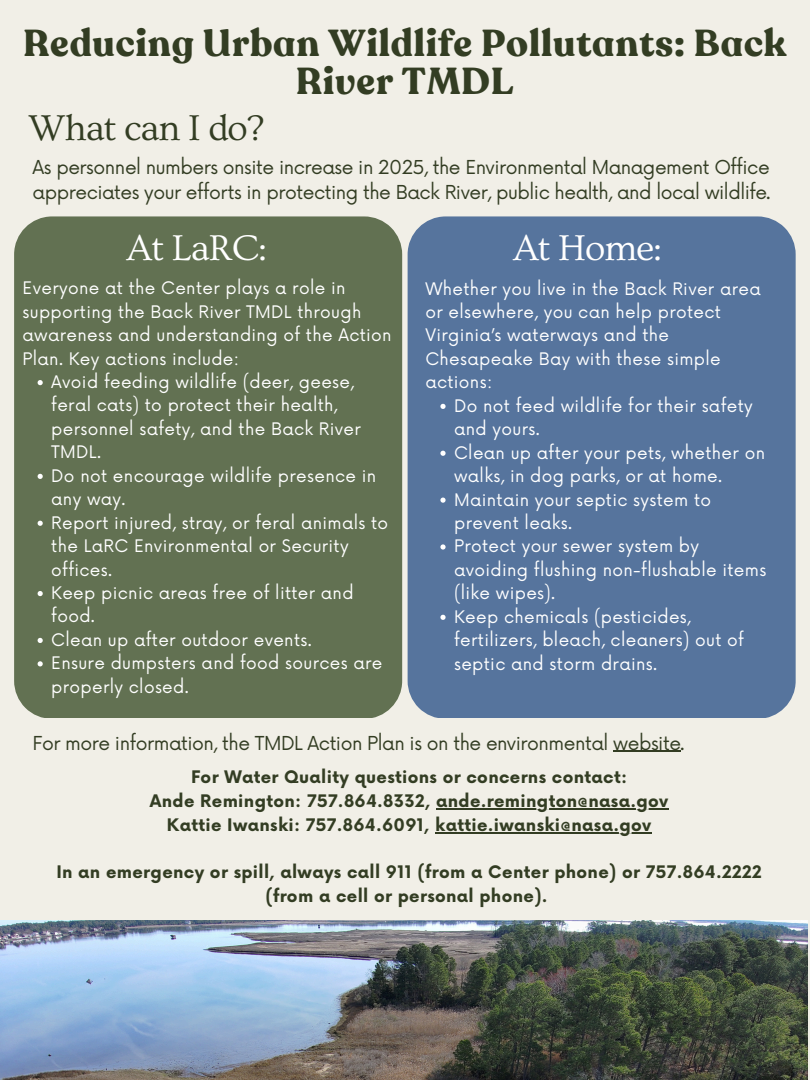
<style>
.page{position:relative;width:810px;height:1080px;background:#f1efe7}
.page>*{position:absolute;margin:0;border:0;box-sizing:border-box;transform-origin:0 0}
.t1{font:700 37.5px/37.5px "Recoleta Alt";letter-spacing:.02em;color:#333d23;text-align:center}
.t2{font:37.5px "Ovo";letter-spacing:-.025em;color:#fff}
.t3{font:37.5px "Ovo";letter-spacing:-.025em;color:#333d23}
.t4{font:18.75px/25.8px "Now";letter-spacing:-.025em;color:#333d23}
.t5{font:16.88px "Now";letter-spacing:.02em;color:#fff}
.t6{font:700 16.88px/23.9px "Now";letter-spacing:.02em;color:#333d23;text-align:center}
</style>
<div class="page">
<img style="left:0;top:921px;width:807px;height:159px">
<div style="left:14px;top:216px;width:388px;height:502px;background:#627152"></div>
<div style="left:408px;top:216px;width:388px;height:502px;background:#56749d"></div>
<svg style="left:38px;top:380px;width:5px;height:5px"></svg>
<svg style="left:38px;top:474px;width:5px;height:5px"></svg>
<svg style="left:38px;top:521px;width:5px;height:5px"></svg>
<svg style="left:38px;top:591px;width:5px;height:5px"></svg>
<svg style="left:38px;top:638px;width:5px;height:5px"></svg>
<svg style="left:38px;top:661px;width:5px;height:5px"></svg>
<hr style="left:436px;top:808px;width:233px;height:1px;background:#333d23">
<hr style="left:435px;top:832px;width:217px;height:1px;background:#333d23">
<svg style="left:440px;top:404px;width:6px;height:5px"></svg>
<svg style="left:440px;top:451px;width:6px;height:5px"></svg>
<svg style="left:440px;top:498px;width:6px;height:5px"></svg>
<svg style="left:440px;top:544px;width:6px;height:6px"></svg>
<svg style="left:440px;top:615px;width:6px;height:5px"></svg>
<hr style="left:614px;top:751px;width:67px;height:1px;background:#333d23">
<h1 class="t1" style="left:23px;top:26px;width:765px">Reducing Urban Wildlife Pollutants: Back<br>River TMDL</h1>
<h2 class="t3" style="left:28px;top:108px;width:237px">What can I do?</h2>
<p class="t4" style="left:33px;top:155px;width:740px">As personnel numbers onsite increase in 2025, the Environmental Management Office appreciates your efforts in protecting the Back River, public health, and local wildlife.</p>
<h3 class="t2" style="left:127px;top:227px;width:142px">At LaRC:</h3>
<p class="t5" style="left:23px;top:279px;width:324px">Everyone at the Center plays a role in</p>
<p class="t5" style="left:23px;top:302px;width:340px">supporting the Back River TMDL through</p>
<p class="t5" style="left:23px;top:326px;width:371px">awareness and understanding of the Action</p>
<p class="t5" style="left:23px;top:349px;width:218px">Plan. Key actions include:</p>
<p class="t5" style="left:51px;top:372px;width:304px">Avoid feeding wildlife (deer, geese,</p>
<p class="t5" style="left:51px;top:396px;width:288px">feral cats) to protect their health,</p>
<p class="t5" style="left:51px;top:419px;width:311px">personnel safety, and the Back River</p>
<p class="t5" style="left:51px;top:443px;width:51px">TMDL.</p>
<p class="t5" style="left:51px;top:466px;width:327px">Do not encourage wildlife presence in</p>
<p class="t5" style="left:51px;top:490px;width:76px">any way.</p>
<p class="t5" style="left:51px;top:513px;width:338px">Report injured, stray, or feral animals to</p>
<p class="t5" style="left:51px;top:537px;width:299px">the LaRC Environmental or Security</p>
<p class="t5" style="left:51px;top:560px;width:62px">offices.</p>
<p class="t5" style="left:51px;top:583px;width:304px">Keep picnic areas free of litter and</p>
<p class="t5" style="left:51px;top:607px;width:45px">food.</p>
<p class="t5" style="left:51px;top:630px;width:262px">Clean up after outdoor events.</p>
<p class="t5" style="left:51px;top:654px;width:333px">Ensure dumpsters and food sources are</p>
<p class="t5" style="left:51px;top:677px;width:139px">properly closed.</p>
<h3 class="t2" style="left:513px;top:227px;width:151px">At Home:</h3>
<p class="t5" style="left:425px;top:279px;width:337px">Whether you live in the Back River area</p>
<p class="t5" style="left:425px;top:302px;width:297px">or elsewhere, you can help protect</p>
<p class="t5" style="left:425px;top:326px;width:245px">Virginia’s waterways and the</p>
<p class="t5" style="left:425px;top:349px;width:297px">Chesapeake Bay with these simple</p>
<p class="t5" style="left:425px;top:373px;width:68px">actions:</p>
<p class="t5" style="left:454px;top:396px;width:300px">Do not feed wildlife for their safety</p>
<p class="t5" style="left:454px;top:420px;width:87px">and yours.</p>
<p class="t5" style="left:454px;top:443px;width:313px">Clean up after your pets, whether on</p>
<p class="t5" style="left:454px;top:467px;width:270px">walks, in dog parks, or at home.</p>
<p class="t5" style="left:454px;top:490px;width:259px">Maintain your septic system to</p>
<p class="t5" style="left:454px;top:513px;width:120px">prevent leaks.</p>
<p class="t5" style="left:454px;top:537px;width:247px">Protect your sewer system by</p>
<p class="t5" style="left:454px;top:560px;width:314px">avoiding flushing non-flushable items</p>
<p class="t5" style="left:454px;top:584px;width:103px">(like wipes).</p>
<p class="t5" style="left:454px;top:607px;width:238px">Keep chemicals (pesticides,</p>
<p class="t5" style="left:454px;top:631px;width:291px">fertilizers, bleach, cleaners) out of</p>
<p class="t5" style="left:454px;top:654px;width:205px">septic and storm drains.</p>
<p class="t4" style="left:33px;top:731px;width:653px">For more information, the TMDL Action Plan is on the environmental website.</p>
<p class="t6" style="left:150px;top:766px;width:520px">For Water Quality questions or concerns contact:<br>Ande Remington: 757.864.8332, ande.remington@nasa.gov<br>Kattie Iwanski: 757.864.6091, kattie.iwanski@nasa.gov</p>
<p class="t6" style="left:56px;top:861px;width:707px">In an emergency or spill, always call 911 (from a Center phone) or 757.864.2222 (from a cell or personal phone).</p>
</div>
